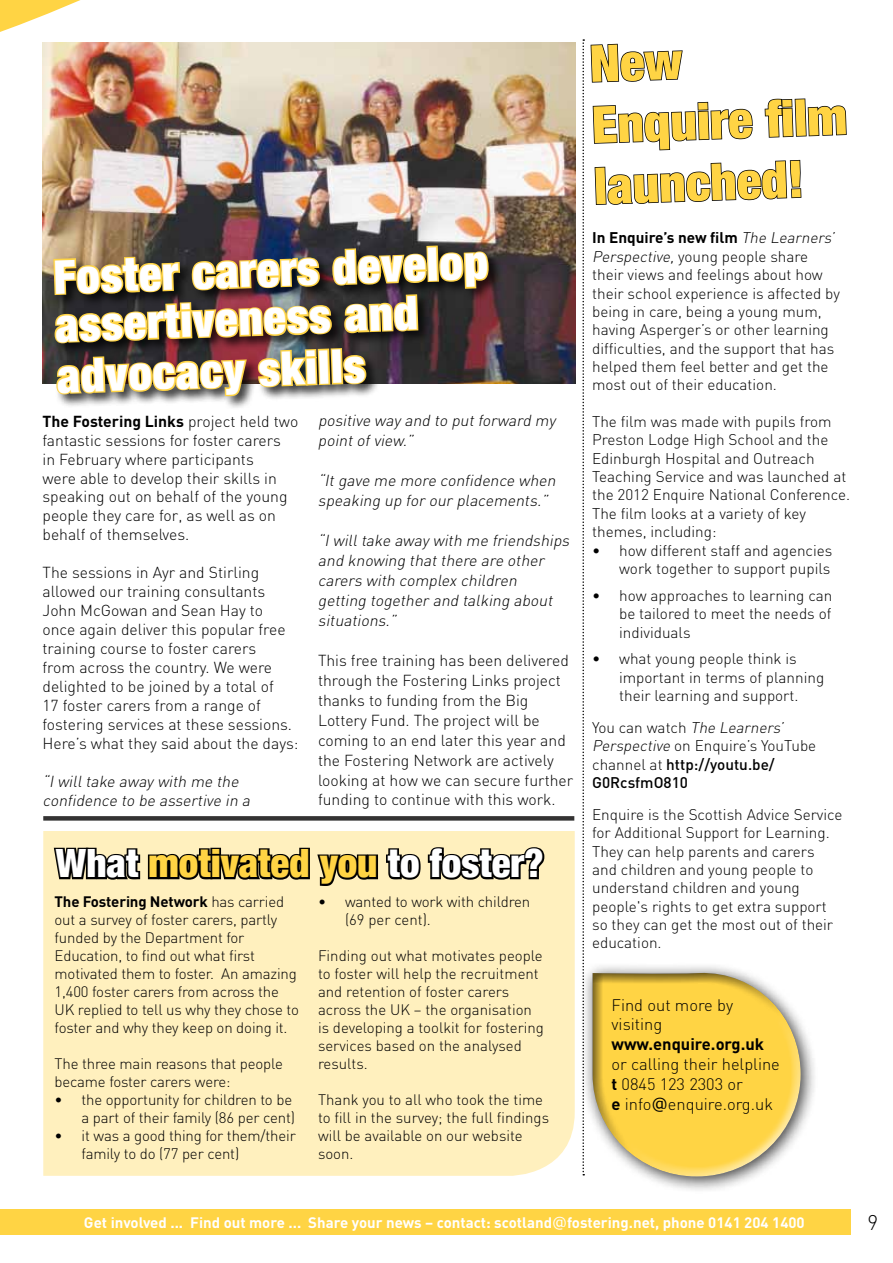
<style>
.page{position:relative;width:893px;height:1263px;background:#fff}
.page>*{position:absolute;margin:0;border:0;box-sizing:border-box;transform-origin:0 0}
.t1{font:900 condensed 51px/61.2px "Helvetica Neue";color:#ffd444}
.t2{font:900 condensed 46.35px/49.5px "Helvetica Neue";color:#fff}
.t3{font:900 condensed 39px "Helvetica Neue";color:#fff}
.t4{font:300 21px "DIN";color:#000}
.t5{font:300 16.5px/19.8px "DIN";color:#000}
.t6{font:700 16.5px "DIN";color:#000}
.t7{font:300 15.75px/18.9px "DIN";color:#000}
.t8{font:italic 300 15.75px/20px "DIN";color:#000}
.t9{font:300 15.3px/18.3px "DIN";color:#000}
.t10{font:300 15px/18px "DIN";letter-spacing:-.01em;color:#000}
.t11{font:700 15px "DIN";color:#fff}
.s1{font-weight:700}
.s2{color:#ffd444}
.s3{font-style:italic}
.s4{font-weight:500}
.s5{font-family:"Verdana";font-weight:400}
</style>
<div class="page">
<div style="left:43px;top:831px;width:532px;height:345px;background:#fff0be"></div>
<div style="left:0;top:1209px;width:850px;height:26px;background:#ffd444"></div>
<img style="left:490px;top:42px;width:85px;height:341px">
<div style="left:52px;top:244px;width:451px;height:166px;background:#000;opacity:.75"></div>
<svg style="left:52px;top:845px;width:495px;height:43px;background:#938a6d"></svg>
<div style="left:43px;top:816px;width:531px;height:5px;background:#343333"></div>
<svg style="left:582px;top:39px;width:2px;height:923px"></svg>
<div style="left:581px;top:962px;width:237px;height:232px;background:#000;opacity:.75"></div>
<svg style="left:592px;top:972px;width:209px;height:204px"></svg>
<div style="left:614px;top:1001px;width:189px;height:178px;background:#fff;opacity:.75"></div>
<div style="left:591px;top:972px;width:193px;height:181px;background:#000;opacity:.75"></div>
<svg style="left:590px;top:43px;width:257px;height:162px"></svg>
<img style="left:0;top:0;width:490px;height:410px">
<h2 class="t2" style="left:53px;top:252px;width:436px;rotate:-2deg">Foster carers develop assertiveness and advocacy skills</h2>
<p class="t7" style="left:43px;top:411px;width:257px"><span class="s1">The Fostering Links</span> project held two fantastic sessions for foster carers<br>in February where participants<br>were able to develop their skills in speaking out on behalf of the young people they care for, as well as on behalf of themselves.</p>
<p class="t7" style="left:43px;top:563px;width:258px">The sessions in Ayr and Stirling allowed our training consultants John McGowan and Sean Hay to once again deliver this popular free training course to foster carers<br>from across the country. We were delighted to be joined by a total of<br>17 foster carers from a range of fostering services at these sessions.<br>Here’s what they said about the days:</p>
<p class="t8" style="left:43px;top:771px;width:212px;line-height:18.9px">“Iwilltake away with me the confidence to be assertive in a</p>
<p class="t8" style="left:318px;top:410px;width:242px">positive way and to putforward my pointofview.”</p>
<p class="t8" style="left:318px;top:470px;width:242px">“Itgave me more confidence when speaking up for our placements.”</p>
<p class="t8" style="left:318px;top:530px;width:256px">“Iwilltake away with me friendships and knowing thatthere are other carers with complex children getting together and talking about situations.”</p>
<p class="t7" style="left:318px;top:650px;width:257px;line-height:20px">This free training has been delivered through the Fostering Links project thanks to funding from the Big Lottery Fund. The project will be coming to an end later this year and the Fostering Network are actively looking at how we can secure further funding to continue with this work.</p>
<h3 class="t3" style="left:56px;top:839px;width:489px">What <span class="s2">motivated you</span> to foster?</h3>
<p class="t10" style="left:55px;top:893px;width:246px"><span class="s1">The Fostering Network</span> has carried out a survey of foster carers, partly funded by the Department for Education, to find out what first motivated them to foster. An amazing 1,400 foster carers from across the UK replied to tell us why they chose to foster and why they keep on doing it.</p>
<p class="t10" style="left:55px;top:1055px;width:230px">The three main reasons that people became foster carers were:</p>
<p class="t10" style="left:55px;top:1091px;width:242px;text-align:right">• the opportunity for children to be a part of their family (86 per cent)</p>
<p class="t10" style="left:82px;top:1127px;width:216px;text-indent:-27px">• it was a good thing for them/their family to do (77 per cent)</p>
<p class="t10" style="left:345px;top:892px;width:187px;text-indent:-27px">• wanted to work with children (69 per cent).</p>
<p class="t10" style="left:318px;top:946px;width:227px">Finding out what motivates people to foster will help the recruitment and retention of foster carers across the UK – the organisation is developing a toolkit for fostering services based on the analysed results.</p>
<p class="t10" style="left:318px;top:1090px;width:233px">Thank you to all who took the time to fill in the survey; the full findings will be available on our website soon.</p>
<h1 class="t1" style="left:589px;top:32px;width:257px;rotate:-2deg">New<br>Enquire fi lm launched!</h1>
<p class="t9" style="left:592px;top:229px;width:249px"><span class="s1">In Enquire’s new film</span> <span class="s3">The Learners’ Perspective,</span>young people share their views and feelings about how their school experience is affected by being in care, being a young mum, having Asperger’s or other learning difficulties, and the support that has helped them feel better and get the most out of their education.</p>
<p class="t9" style="left:592px;top:412px;width:260px">The film was made with pupils from<br>Preston Lodge High School and the<br>Edinburgh Hospital and Outreach<br>Teaching Service and was launched at the 2012 Enquire National Conference.<br>The film looks at a variety of key themes, including:</p>
<p class="t9" style="left:592px;top:541px;width:242px;text-align:right">• how different staff and agencies work together to support pupils</p>
<p class="t9" style="left:619px;top:586px;width:215px;text-align:justify;text-indent:-27px">• how approaches to learning can be tailored to meet the needs of individuals</p>
<p class="t9" style="left:619px;top:650px;width:207px;text-indent:-27px">• what young people think is important in terms of planning their learning and support.</p>
<p class="t9" style="left:592px;top:718px;width:226px">Yo u ca n wa t c h <span class="s3">The Learners’<br>Perspective</span> on Enquire’s YouTube channel at <span class="s4">http://youtu.be/<br>G0RcsfmO810</span></p>
<p class="t9" style="left:592px;top:805px;width:252px">Enquire is the Scottish Advice Service for Additional Support for Learning.<br>They can help parents and carers and children and young people to understand children and young people's rights to get extra support so they can get the most out of their education.</p>
<p class="t5" style="left:611px;top:994px;width:123px">Find out more by visiting</p>
<p class="t6" style="left:611px;top:1033px;width:154px">www.enquire.org.uk</p>
<p class="t5" style="left:611px;top:1054px;width:170px">or calling their helpline <span class="s1">t</span> 0845 123 2303 or<br><span class="s1">e</span> info<span class="s5">@</span>enquire.org.uk</p>
<p class="t11" style="left:567px;top:1212px;width:239px">fostering.net, phone 0141 204 1400</p>
<h3 class="t4" style="left:867px;top:1209px;width:12px">9</h3>
<p class="t11" style="left:86px;top:1211px;width:718px">Get involved ... Find out more ... Share your news – contact scotland<span class="s5">@@</span>fostering.net, phone 0141 204 1400</p>
<p class="t11" style="left:84px;top:1212px;width:470px">Get involved ... Find out more ... Share your news – contact: scotland</p>
</div>
